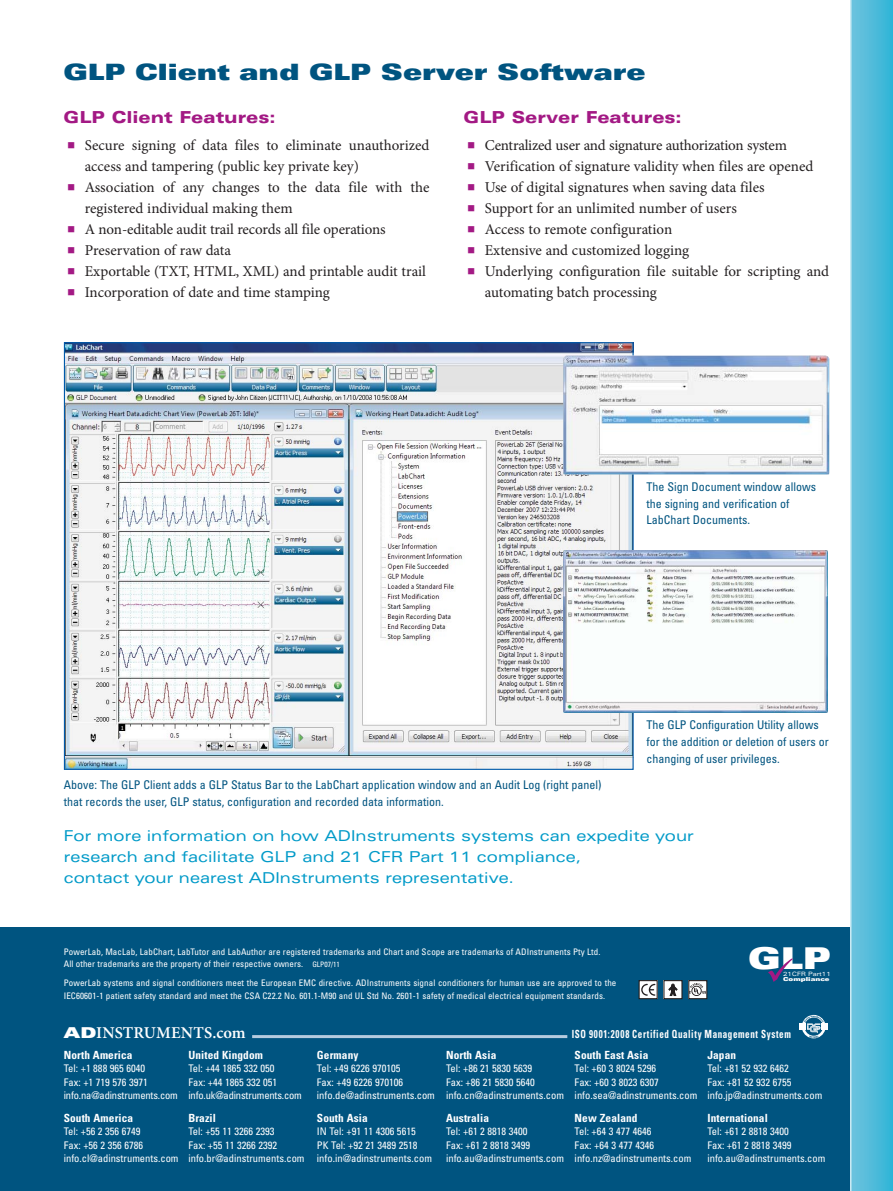
<style>
.page{position:relative;width:893px;height:1191px;background:#fff}
.page>*{position:absolute;margin:0;border:0;box-sizing:border-box;transform-origin:0 0}
.t1{font:30px "Univers LT Std X Black Ex";color:#fff}
.t2{font:22.5px "Univers LT Std X Black Ex";color:#005480}
.t3{font:900 expanded 16.5px "Univers LT Std";color:#a31984}
.t4{font:600 16.5px "Minion Pro";letter-spacing:.005em;color:#fff}
.t5{font:15px "Minion Pro";color:#231f20}
.t6{font:expanded 15px/21px "Univers LT Std";color:#009ac8}
.t7{font:condensed 12px/16.5px "Univers LT Std";color:#005480}
.t8{font:700 condensed 11.25px "Univers LT Std";letter-spacing:.01em;color:#fff}
.t9{font:700 condensed 11.25px "Univers LT Std";letter-spacing:.065em;color:#fff;scale:.81 1}
.t10{font:condensed 10.5px/13.5px "Univers LT Std";color:#fff}
.t11{font:condensed 9px/12.3px "Univers LT Std";letter-spacing:.01em;color:#fff}
.t12{font:expanded 6px "Univers LT Std";color:#fff}
.t13{font:5.4px "Univers LT Std X Black Ex";color:#fff}
.s1{font-family:"Eco Wes";font-size:19.5px;color:#a31984}
.s2{font-size:7.5px}
.s3{font-family:"Univers LT Std X Black Ex";font-weight:400;font-size:15px}
</style>
<div class="page">
<div style="left:0;top:927px;width:893px;height:263px;background:#005480"></div>
<svg style="left:799px;top:1015px;width:29px;height:23px"></svg>
<div style="left:639px;top:980px;width:18px;height:18px;background:#fff"></div>
<svg style="left:641px;top:983px;width:15px;height:13px"></svg>
<div style="left:639px;top:980px;width:19px;height:19px;border:1px solid #231f20"></div>
<div style="left:664px;top:980px;width:18px;height:18px;background:#fff"></div>
<svg style="left:669px;top:984px;width:8px;height:11px"></svg>
<div style="left:663px;top:980px;width:20px;height:19px;border:1px solid #231f20"></div>
<svg style="left:690px;top:982px;width:15px;height:15px"></svg>
<img style="left:690px;top:983px;width:15px;height:12px">
<div style="left:688px;top:980px;width:19px;height:19px;border:1px solid #231f20"></div>
<hr style="left:252px;top:1035px;width:315px;height:3px;background:#b5cbdf">
<svg style="left:768px;top:958px;width:24px;height:24px"></svg>
<div style="left:850px;top:0;width:43px;height:1190px;background:linear-gradient(to right,#70c3de,#31b5d7)"></div>
<hr style="left:850px;top:0;width:1px;height:1190px;background:#fff">
<img style="left:66px;top:344px;width:566px;height:424px">
<img style="left:563px;top:355px;width:266px;height:119px">
<img style="left:563px;top:550px;width:265px;height:162px">
<h2 class="t2" style="left:63px;top:61px;width:583px">GLP Client and GLP Server Software</h2>
<h3 class="t3" style="left:63px;top:109px;width:214px">GLP Client Features:</h3>
<h3 class="t5" style="left:63px;top:139px;width:368px"><span class="s1">n</span> Secure signing of data files to eliminate unauthorized</h3>
<h3 class="t5" style="left:85px;top:160px;width:276px">access and tampering (public key private key)</h3>
<h3 class="t5" style="left:63px;top:181px;width:367px"><span class="s1">n</span> Association of any changes to the data file with the</h3>
<h3 class="t5" style="left:85px;top:202px;width:209px">registered individual making them</h3>
<h3 class="t5" style="left:63px;top:223px;width:324px"><span class="s1">n</span> A non-editable audit trail records all file operations</h3>
<h3 class="t5" style="left:63px;top:244px;width:169px"><span class="s1">n</span> Preservation of raw data</h3>
<h3 class="t5" style="left:63px;top:265px;width:364px"><span class="s1">n</span> Exportable (TXT, HTML, XML) and printable audit trail</h3>
<h3 class="t5" style="left:63px;top:286px;width:268px"><span class="s1">n</span> Incorporation of date and time stamping</h3>
<h3 class="t3" style="left:463px;top:109px;width:220px">GLP Server Features:</h3>
<h3 class="t5" style="left:463px;top:139px;width:325px"><span class="s1">n</span> Centralized user and signature authorization system</h3>
<h3 class="t5" style="left:463px;top:160px;width:351px"><span class="s1">n</span> Verification of signature validity when files are opened</h3>
<h3 class="t5" style="left:463px;top:181px;width:303px"><span class="s1">n</span> Use of digital signatures when saving data files</h3>
<h3 class="t5" style="left:463px;top:202px;width:275px"><span class="s1">n</span> Support for an unlimited number of users</h3>
<h3 class="t5" style="left:463px;top:223px;width:210px"><span class="s1">n</span> Access to remote configuration</h3>
<h3 class="t5" style="left:463px;top:244px;width:227px"><span class="s1">n</span> Extensive and customized logging</h3>
<h3 class="t5" style="left:463px;top:265px;width:367px"><span class="s1">n</span> Underlying configuration file suitable for scripting and</h3>
<h3 class="t5" style="left:485px;top:286px;width:174px">automating batch processing</h3>
<p class="t7" style="left:646px;top:479px;width:171px">The Sign Document window allows the signing and verification of<br>LabChart Documents.</p>
<p class="t7" style="left:64px;top:777px;width:539px">Above: The GLP Client adds a GLP Status Bar to the LabChart application window and an Audit Log (right panel) that records the user, GLP status, configuration and recorded data information.</p>
<p class="t7" style="left:646px;top:717px;width:184px">The GLP Configuration Utility allows for the addition or deletion of users or changing of user privileges.</p>
<h3 class="t6" style="left:64px;top:826px;width:631px">For more information on how ADInstruments systems can expedite your research and facilitate GLP and 21 CFR Part 11 compliance,<br>contact your nearest ADInstruments representative.</h3>
<p class="t11" style="left:64px;top:946px;width:538px">PowerLab, MacLab, LabChart, LabTutor and LabAuthor are registered trademarks and Chart and Scope are trademarks of ADInstruments Pty Ltd.<br>All other trademarks are the property of their respective owners. <span class="s2">GLP07/11</span></p>
<p class="t11" style="left:64px;top:977px;width:554px">PowerLab systems and signal conditioners meet the European EMC directive. ADInstruments signal conditioners for human use are approved to the<br>IEC60601-1 patient safety standard and meet the CSA C22.2 No. 601.1-M90 and UL Std No. 2601-1 safety of medical electrical equipment standards.</p>
<h1 class="t1" style="left:748px;top:941px;width:85px">GLP</h1>
<p class="t12" style="left:783px;top:970px;width:49px">21CFR Part11</p>
<p class="t13" style="left:783px;top:976px;width:48px">Compliance</p>
<h3 class="t4" style="left:64px;top:1025px;width:184px"><span class="s3">AD</span>INSTRUMENTS.com</h3>
<p class="t9" style="left:572px;top:1028px;width:272px">ISO 9001:2008 Certified Quality Management System</p>
<p class="t8" style="left:64px;top:1049px;width:70px">North America</p>
<p class="t10" style="left:64px;top:1062px;width:116px">Tel: +1 888 965 6040<br>Fax: +1 719 576 3971 info.na@adinstruments.com</p>
<p class="t8" style="left:64px;top:1112px;width:71px">South America</p>
<p class="t10" style="left:64px;top:1125px;width:116px">Tel: +56 2 356 6749<br>Fax: +56 2 356 6786 info.cl@adinstruments.com</p>
<p class="t8" style="left:317px;top:1049px;width:43px">Germany</p>
<p class="t10" style="left:317px;top:1062px;width:119px">Tel: +49 6226 970105<br>Fax: +49 6226 970106 info.de@adinstruments.com</p>
<p class="t8" style="left:317px;top:1112px;width:52px">South Asia</p>
<p class="t10" style="left:317px;top:1125px;width:117px">IN Tel: +91 11 4306 5615<br>PK Tel: +92 21 3489 2518 info.in@adinstruments.com</p>
<p class="t8" style="left:575px;top:1049px;width:75px">South East Asia</p>
<p class="t10" style="left:575px;top:1062px;width:124px">Tel: +60 3 8024 5296<br>Fax: +60 3 8023 6307 info.sea@adinstruments.com</p>
<p class="t8" style="left:575px;top:1112px;width:64px">New Zealand</p>
<p class="t10" style="left:575px;top:1125px;width:118px">Tel: +64 3 477 4646<br>Fax: +64 3 477 4346 info.nz@adinstruments.com</p>
<p class="t8" style="left:188px;top:1049px;width:76px">United Kingdom</p>
<p class="t10" style="left:188px;top:1062px;width:115px">Tel: +44 1865 332 050<br>Fax: +44 1865 332 051 info.uk@adinstruments.com</p>
<p class="t8" style="left:188px;top:1112px;width:29px">Brazil</p>
<p class="t10" style="left:188px;top:1125px;width:118px">Tel: +55 11 3266 2393<br>Fax: +55 11 3266 2392 info.br@adinstruments.com</p>
<p class="t8" style="left:446px;top:1049px;width:52px">North Asia</p>
<p class="t10" style="left:446px;top:1062px;width:119px">Tel: +86 21 5830 5639<br>Fax: +86 21 5830 5640 info.cn@adinstruments.com</p>
<p class="t8" style="left:446px;top:1112px;width:44px">Australia</p>
<p class="t10" style="left:446px;top:1125px;width:119px">Tel: +61 2 8818 3400<br>Fax: +61 2 8818 3499 info.au@adinstruments.com</p>
<p class="t8" style="left:707px;top:1049px;width:30px">Japan</p>
<p class="t10" style="left:707px;top:1062px;width:117px">Tel: +81 52 932 6462<br>Fax: +81 52 932 6755 info.jp@adinstruments.com</p>
<p class="t8" style="left:707px;top:1112px;width:62px">International</p>
<p class="t10" style="left:707px;top:1125px;width:119px">Tel: +61 2 8818 3400<br>Fax: +61 2 8818 3499 info.au@adinstruments.com</p>
</div>
